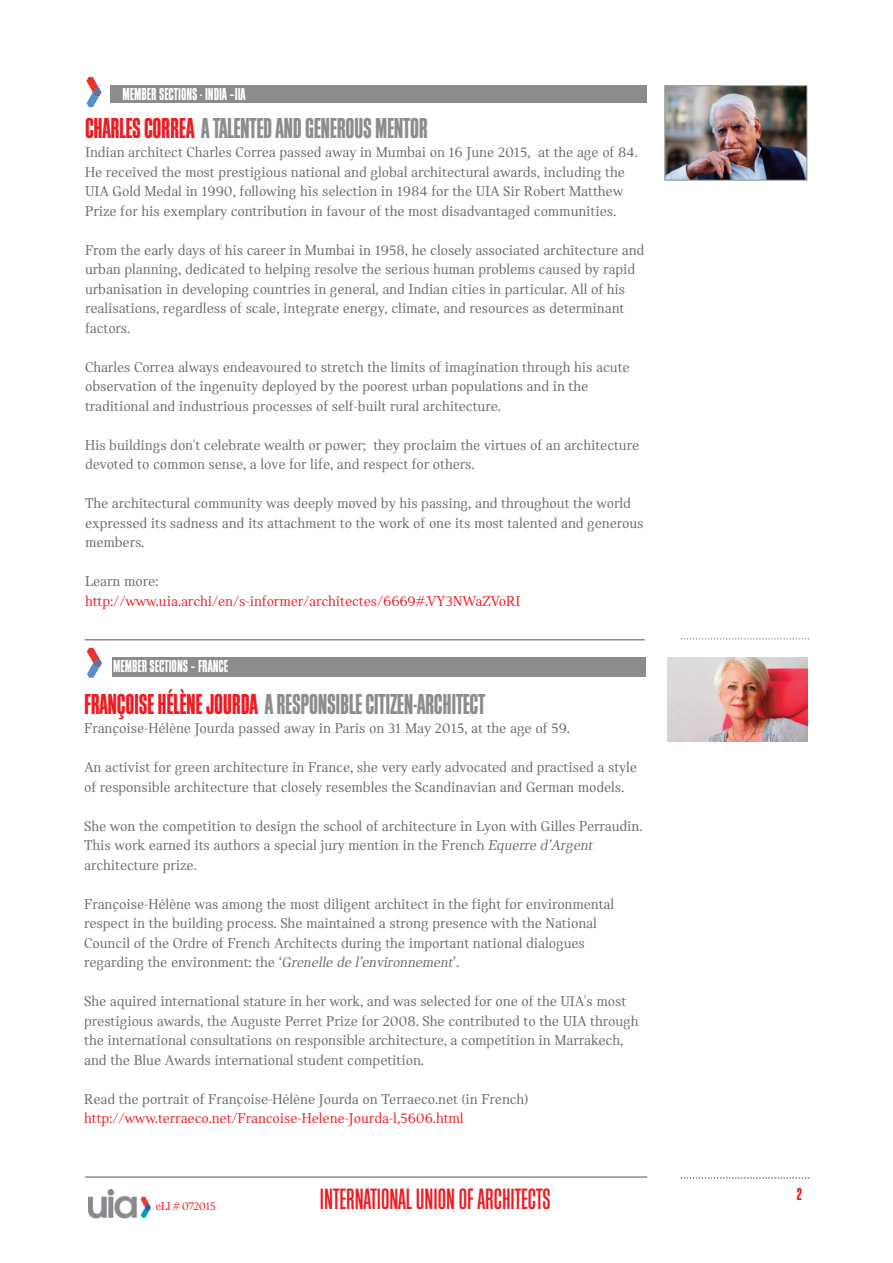
<style>
.page{position:relative;width:893px;height:1263px;background:#fff}
.page>*{position:absolute;margin:0;border:0;box-sizing:border-box;transform-origin:0 0}
.t1{font:30.6px "Block Gothic Medium Extra Cond";color:#ed1c24}
.t2{font:30px "Block Gothic Bold Extra Cond";letter-spacing:-.01em;color:#8a8c8e}
.t3{font:18px "Block Gothic Bold Extra Cond";color:#fff}
.t4{font:18px "Block Gothic Bold Extra Cond";color:#ed1c24}
.t5{font:15px/19.5px "Catalog";letter-spacing:-.01em;color:#696a6c}
.t6{font:15px "Catalog";letter-spacing:-.01em;color:#ed1c24}
.t7{font:12px "Catalog";letter-spacing:-.05em;color:#ed1c24}
.s1{color:#ed1c24}
.s2{font-style:italic}
</style>
<div class="page">
<div style="left:111px;top:86px;width:536px;height:17px;background:#8a8c8e"></div>
<svg style="left:86px;top:77px;width:15px;height:30px"></svg>
<svg style="left:680px;top:638px;width:129px;height:2px"></svg>
<hr style="left:85px;top:1176px;width:562px;height:2px;background:#8a8c8e">
<svg style="left:680px;top:1177px;width:129px;height:2px"></svg>
<img style="left:88px;top:1189px;width:62px;height:29px">
<svg style="left:87px;top:648px;width:15px;height:30px"></svg>
<div style="left:113px;top:657px;width:533px;height:19px;background:#8a8c8e"></div>
<hr style="left:84px;top:639px;width:560px;height:2px;background:#8a8c8e">
<img style="left:666px;top:87px;width:139px;height:92px">
<div style="left:664px;top:85px;width:143px;height:96px;border:1px solid #8a8c8e"></div>
<img style="left:668px;top:657px;width:139px;height:85px">
<p class="t3" style="left:123px;top:88px;width:124px">MEMBER SECTIONS - INDIA –IIA</p>
<h2 class="t2" style="left:85px;top:118px;width:344px"><span class="s1">CHARLES CORREA</span> A TALENTED AND GENEROUS MENTOR</h2>
<p class="t5" style="left:85px;top:144px;width:554px">Indian architect Charles Correa passed away in Mumbai on 16 June 2015, at the age of 84.<br>He received the most prestigious national and global architectural awards, including the UIA Gold Medal in 1990, following his selection in 1984 for the UIA Sir Robert Matthew Prize for his exemplary contribution in favour of the most disadvantaged communities.</p>
<p class="t5" style="left:85px;top:242px;width:561px">From the early days of his career in Mumbai in 1958, he closely associated architecture and urban planning, dedicated to helping resolve the serious human problems caused by rapid urbanisation in developing countries in general, and Indian cities in particular. All of his realisations, regardless of scale, integrate energy, climate, and resources as determinant factors.</p>
<p class="t5" style="left:85px;top:359px;width:546px">Charles Correa always endeavoured to stretch the limits of imagination through his acute observation of the ingenuity deployed by the poorest urban populations and in the traditional and industrious processes of self-built rural architecture.</p>
<p class="t5" style="left:85px;top:437px;width:555px">His buildings don't celebrate wealth or power; they proclaim the virtues of an architecture devoted to common sense, a love for life, and respect for others.</p>
<p class="t5" style="left:85px;top:495px;width:560px">The architectural community was deeply moved by his passing, and throughout the world expressed its sadness and its attachment to the work of one its most talented and generous members.</p>
<p class="t5" style="left:85px;top:573px;width:75px">Learn more:</p>
<p class="t6" style="left:85px;top:595px;width:437px">http://www.uia.archi/en/s-informer/architectes/6669#.VY3NWaZVoRI</p>
<p class="t3" style="left:113px;top:660px;width:116px">MEMBER SECTIONS – FRANCE</p>
<h2 class="t2" style="left:84px;top:694px;width:402px"><span class="s1">FRANÇOISE HÉLÈNE JOURDA</span> A RESPONSIBLE CITIZEN-ARCHITECT</h2>
<p class="t5" style="left:84px;top:720px;width:487px">Françoise-Hélène Jourda passed away in Paris on 31 May 2015, at the age of 59.</p>
<p class="t5" style="left:84px;top:759px;width:554px">An activist for green architecture in France, she very early advocated and practised a style of responsible architecture that closely resembles the Scandinavian and German models.</p>
<p class="t5" style="left:84px;top:817px;width:560px">She won the competition to design the school of architecture in Lyon with Gilles Perraudin.<br>This work earned its authors a special jury mention in the French <span class="s2">Equerre d’Argent </span>architecture prize.</p>
<p class="t5" style="left:84px;top:895px;width:531px">Françoise-Hélène was among the most diligent architect in the fight for environmental respect in the building process. She maintained a strong presence with the National Council of the Ordre of French Architects during the important national dialogues regarding the environment: the ‘<span class="s2">Grenelle de l’environnement</span>’.</p>
<p class="t5" style="left:84px;top:993px;width:556px">She aquired international stature in her work, and was selected for one of the UIA's most prestigious awards, the Auguste Perret Prize for 2008. She contributed to the UIA through the international consultations on responsible architecture, a competition in Marrakech, and the Blue Awards international student competition.</p>
<p class="t5" style="left:84px;top:1090px;width:446px">Read the portrait of Françoise-Hélène Jourda on Terraeco.net (in French)</p>
<p class="t6" style="left:84px;top:1113px;width:381px">http://www.terraeco.net/Francoise-Helene-Jourda-l,5606.html</p>
<p class="t7" style="left:156px;top:1201px;width:62px">eLI # 072015</p>
<h1 class="t1" style="left:320px;top:1188px;width:232px">INTERNATIONAL UNION OF ARCHITECTS</h1>
<p class="t4" style="left:796px;top:1188px;width:7px">2</p>
</div>
